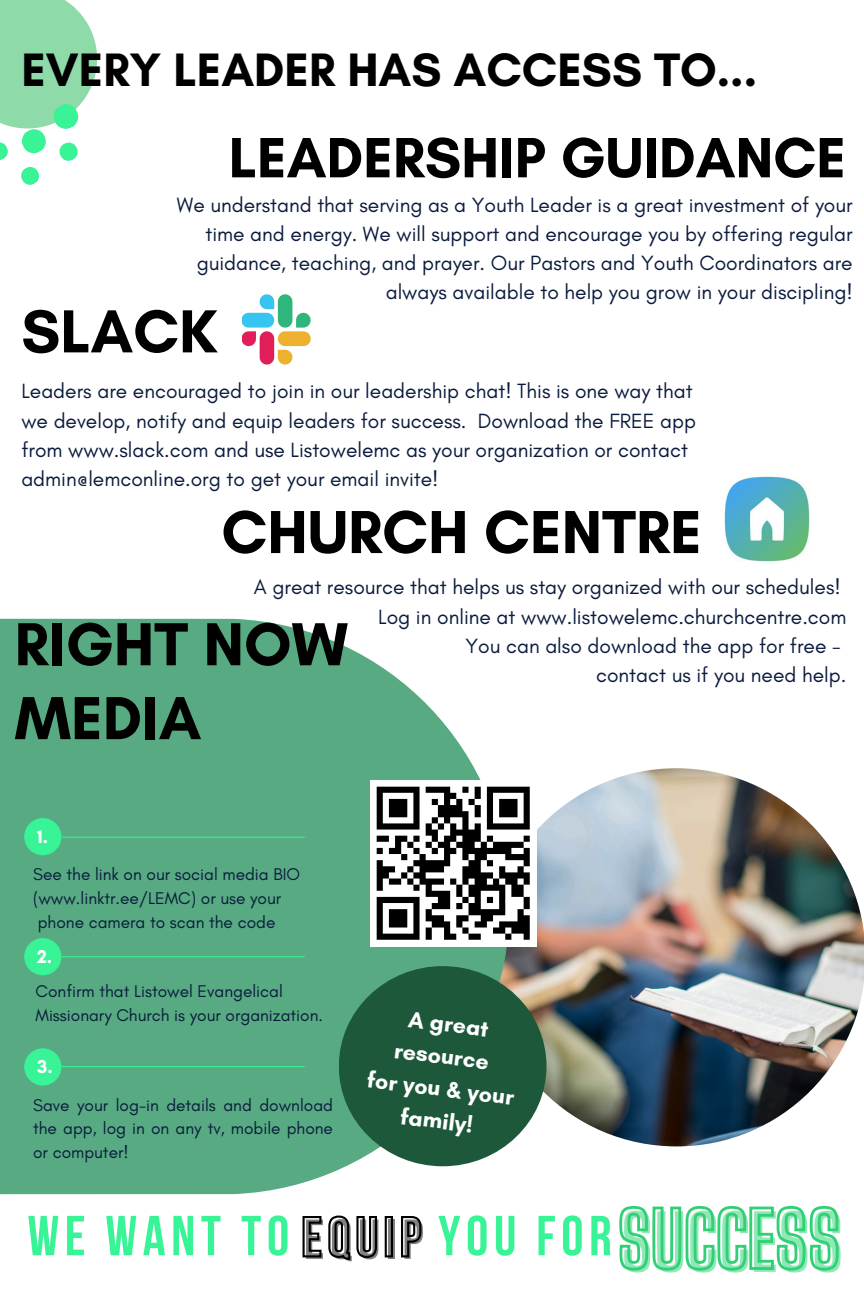
<style>
.page{position:relative;width:864px;height:1296px;background:#fff}
.page>*{position:absolute;margin:0;border:0;box-sizing:border-box;transform-origin:0 0}
.t1{font:700 61.85px/73.9px "Glacial Indifference";color:#000}
.t2{font:700 57.85px "Glacial Indifference";color:#000}
.t3{font:56.2px "Bebas Neue Cyrillic";letter-spacing:.1em;color:#38f497}
.t4{font:700 47.75px "Glacial Indifference";color:#000}
.t5{font:700 23.25px/32.4px "Glacial Indifference";color:#fff;text-align:center}
.t6{font:21px/29.2px "Glacial Indifference";color:#0b1b3d}
.t7{font:700 19px "Glacial Indifference";color:#fff}
.t8{font:17.25px/24px "Glacial Indifference";color:#0b1b3d}
.s1{color:#808080}
.s2{font-family:"Big Shoulders Display";font-weight:700;font-size:75.7px;color:rgb(0 0 0/0)}
</style>
<div class="page">
<div style="left:0;top:0;width:97px;height:128px;background:#8edaa8"></div>
<img style="left:510px;top:768px;width:354px;height:378px">
<svg style="left:0;top:142px;width:8px;height:18px"></svg>
<svg style="left:21px;top:104px;width:59px;height:81px"></svg>
<svg style="left:0;top:619px;width:510px;height:575px;background:#67b28d"></svg>
<div style="left:24px;top:818px;width:37px;height:37px;background:#38f497;border-radius:50%"></div>
<hr style="left:62px;top:837px;width:242px;height:1px;background:#38f497">
<div style="left:24px;top:938px;width:37px;height:37px;background:#38f497;border-radius:50%"></div>
<hr style="left:62px;top:956px;width:242px;height:1px;background:#38f497">
<div style="left:24px;top:1048px;width:37px;height:38px;background:#38f497;border-radius:50%"></div>
<hr style="left:62px;top:1066px;width:242px;height:1px;background:#38f497">
<div style="left:339px;top:966px;width:208px;height:200px;background:#1e583b;border-radius:50%"></div>
<img style="left:370px;top:781px;width:166px;height:165px">
<img style="left:724px;top:476px;width:86px;height:86px">
<img style="left:243px;top:295px;width:67px;height:69px">
<svg style="left:302px;top:1215px;width:120px;height:45px"></svg>
<svg style="left:619px;top:1206px;width:220px;height:65px"></svg>
<h2 class="t4" style="left:21px;top:40px;width:737px">EVERY LEADER HAS ACCESS TO...</h2>
<h5 class="t2" style="left:229px;top:122px;width:619px">LEADERSHIP GUIDANCE</h5>
<p class="t6" style="left:177px;top:190px;width:677px;text-align:right">We understand that serving as a Youth Leader is a great investment of your time and energy. We will support and encourage you by offering regular guidance, teaching, and prayer. Our Pastors and Youth Coordinators are always available to help you grow in your discipling!</p>
<p class="t1" style="left:21px;top:294px;width:197px">SLACK</p>
<p class="t6" style="left:21px;top:376px;width:676px">Leaders are encouraged to join in our leadership chat! This is one way that we develop, notify and equip leaders for success. Download the FREE app from www.slack.com and use Listowelemc as your organization or contact admin@lemconline.org to get your email invite!</p>
<p class="t1" style="left:221px;top:494px;width:482px">CHURCH CENTRE</p>
<p class="t6" style="left:254px;top:572px;width:589px">A great resource that helps us stay organized with our schedules!</p>
<p class="t6" style="left:378px;top:602px;width:470px">Log in online at www.listowelemc.churchcentre.com</p>
<p class="t6" style="left:465px;top:631px;width:377px">You can also download the app for free -</p>
<p class="t6" style="left:596px;top:660px;width:252px">contact us if you need help.</p>
<p class="t1" style="left:15px;top:607px;width:335px">RIGHT NOW<br>MEDIA</p>
<h2 class="t7" style="left:37px;top:825px;width:13px">1.</h2>
<h2 class="t8" style="left:33px;top:862px;width:268px">See the link on our social media BIO (www.linktr.ee/LEMC) or use your</h2>
<p class="t8" style="left:38px;top:910px;width:239px">phone camera to scan the code</p>
<p class="t7" style="left:37px;top:945px;width:17px">2.</p>
<h2 class="t8" style="left:36px;top:979px;width:289px">Confirm that Listowel Evangelical<br>Missionary Church is your organization.</h2>
<p class="t7" style="left:37px;top:1055px;width:17px">3.</p>
<p class="t8" style="left:33px;top:1093px;width:301px;line-height:23.9px;text-align:justify">Save your log-in details and download the app, log in on any tv, mobile phone or computer!</p>
<p class="t5" style="left:377px;top:999px;width:150px;rotate:7deg">A great resource<br>for you &amp; your</p>
<p class="t5" style="left:402px;top:1099px;width:75px;rotate:7deg">family!</p>
<p class="t3" style="left:28px;top:1213px;width:815px">WE WANT TO <span class="s1">EQUIP</span> YOU FOR<span class="s2">SUCCESS</span></p>
</div>
